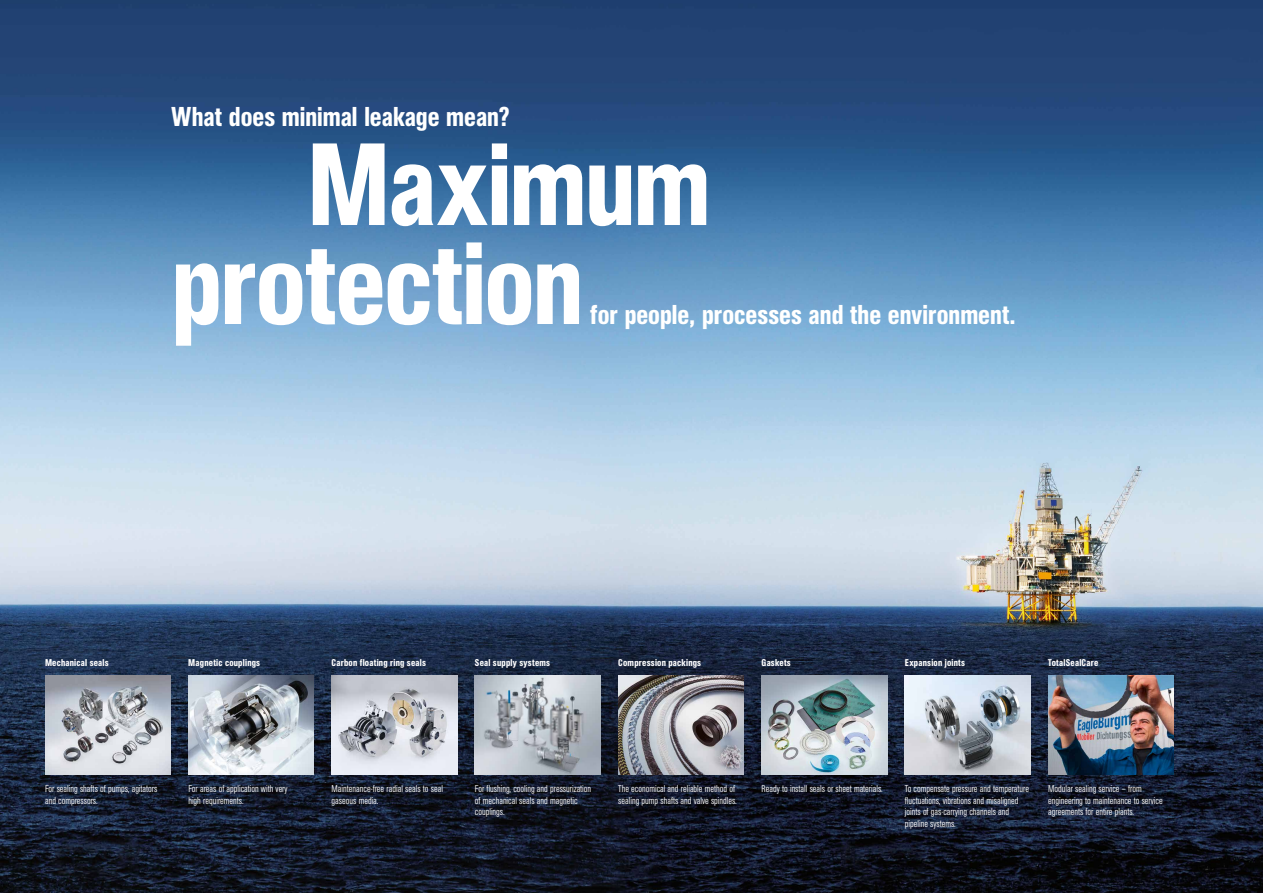
<style>
.page{position:relative;width:1263px;height:893px;background:#fff}
.page>*{position:absolute;margin:0;border:0;box-sizing:border-box;transform-origin:0 0}
.t1{font:500 condensed 115.5px/99px "AG Book Pro";letter-spacing:-.015em;color:#fff}
.t2{font:500 condensed 27px "AG Book Pro";color:#fff}
.t3{font:300 condensed 9.75px/11.7px "AG Book Pro";color:#fff}
.t4{font:500 condensed 9.75px "AG Book Pro";letter-spacing:.025em;color:#fff}
</style>
<div class="page">
<img style="left:0;top:0;width:1263px;height:893px">
<img style="left:45px;top:675px;width:125px;height:99px">
<img style="left:188px;top:675px;width:126px;height:99px">
<img style="left:332px;top:675px;width:125px;height:99px">
<img style="left:475px;top:675px;width:125px;height:99px">
<img style="left:618px;top:675px;width:126px;height:99px">
<img style="left:761px;top:675px;width:126px;height:99px">
<img style="left:905px;top:675px;width:125px;height:99px">
<img style="left:1048px;top:675px;width:125px;height:99px">
<h2 class="t2" style="left:172px;top:99px;width:340px">What does minimal leakage mean?</h2>
<h1 class="t1" style="left:172px;top:134px;width:541px;text-indent:135px">Maximum protection</h1>
<h2 class="t2" style="left:590px;top:297px;width:427px">for people, processes and the environment.</h2>
<p class="t4" style="left:45px;top:656px;width:65px">Mechanical seals</p>
<p class="t4" style="left:188px;top:656px;width:73px">Magnetic couplings</p>
<p class="t4" style="left:332px;top:656px;width:96px">Carbon floating ring seals</p>
<p class="t4" style="left:475px;top:656px;width:77px">Seal supply systems</p>
<p class="t4" style="left:618px;top:656px;width:84px">Compression packings</p>
<p class="t4" style="left:761px;top:656px;width:31px">Gaskets</p>
<p class="t4" style="left:905px;top:656px;width:62px">Expansion joints</p>
<p class="t4" style="left:1048px;top:656px;width:52px">TotalSealCare</p>
<p class="t3" style="left:45px;top:783px;width:114px">For sealing shafts of pumps, agitators and compressors.</p>
<p class="t3" style="left:188px;top:783px;width:101px">For areas of application with very high requirements.</p>
<p class="t3" style="left:332px;top:783px;width:113px">Maintenance-free radial seals to seal gaseous media.</p>
<p class="t3" style="left:475px;top:783px;width:118px">For flushing, cooling and pressurization of mechanical seals and magnetic couplings.</p>
<p class="t3" style="left:618px;top:783px;width:120px">The economical and reliable method of sealing pump shafts and valve spindles.</p>
<p class="t3" style="left:762px;top:783px;width:123px">Ready to install seals or sheet materials.</p>
<p class="t3" style="left:905px;top:783px;width:126px">To compensate pressure and temperature fluctuations, vibrations and misaligned joints of gas-carrying channels and pipeline systems.</p>
<p class="t3" style="left:1048px;top:783px;width:116px">Modular sealing service – from engineering to maintenance to service agreements for entire plants.</p>
</div>
